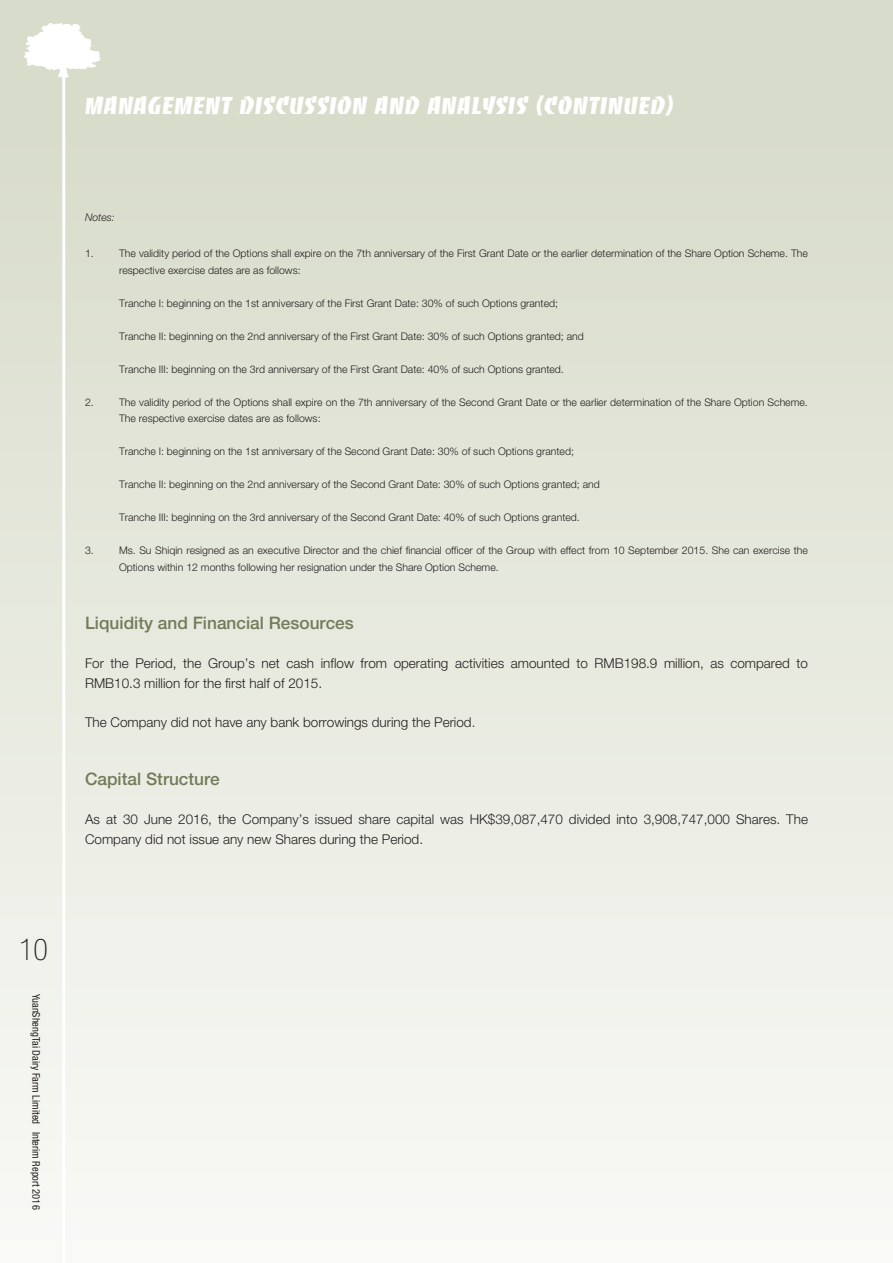
<style>
.page{position:relative;width:893px;height:1263px;background:#fff}
.page>*{position:absolute;margin:0;border:0;box-sizing:border-box;transform-origin:0 0}
.t1{font:100 condensed 30px "Helvetica Neue LT Std";color:#231f20}
.t2{font:24px "Banco Std";color:#fff}
._01_H1{font:500 17.25px "Helvetica Neue LT Std";color:#727b59}
._00_Body_Text{font:300 13.5px/19.5px "Helvetica Neue LT Std";color:#231f20}
._06_Notes{font:300 10.5px/16.5px "Helvetica Neue LT Std";color:#231f20}
.t3{font:condensed 10.5px "Helvetica Neue LT Std";color:#231f20}
._06_Notes-2{font:italic 300 10.5px "Helvetica Neue LT Std";color:#231f20}
</style>
<div class="page">
<div style="left:0;top:0;width:893px;height:1263px;background:linear-gradient(to bottom,#d5d9c6,#f9f9f7)"></div>
<hr style="left:62px;top:78px;width:3px;height:1185px;background:#fff">
<svg style="left:25px;top:23px;width:75px;height:55px"></svg>
<h2 class="t2" style="left:85px;top:92px;width:591px">MANAGEMENT DISCUSSION AND ANALYSIS (CONTINUED)</h2>
<h1 class="t1" style="left:19px;top:932px;width:30px">10</h1>
<p class="t3" style="left:42px;top:994px;width:217px;rotate:90deg">YuanShengTai Dairy Farm Limited Interim Report 2016</p>
<p class="_06_Notes-2" style="left:85px;top:211px;width:31px">Notes:</p>
<p class="_06_Notes" style="left:85px;top:245px;width:10px">1.</p>
<p class="_06_Notes" style="left:119px;top:245px;width:690px">The validity period of the Options shall expire on the 7th anniversary of the First Grant Date or the earlier determination of the Share Option Scheme. The respective exercise dates are as follows:</p>
<p class="_06_Notes" style="left:119px;top:295px;width:440px">Tranche I: beginning on the 1st anniversary of the First Grant Date: 30% of such Options granted;</p>
<p class="_06_Notes" style="left:119px;top:328px;width:466px">Tranche II: beginning on the 2nd anniversary of the First Grant Date: 30% of such Options granted; and</p>
<p class="_06_Notes" style="left:119px;top:361px;width:446px">Tranche III: beginning on the 3rd anniversary of the First Grant Date: 40% of such Options granted.</p>
<p class="_06_Notes" style="left:85px;top:394px;width:10px">2.</p>
<p class="_06_Notes" style="left:119px;top:394px;width:690px">The validity period of the Options shall expire on the 7th anniversary of the Second Grant Date or the earlier determination of the Share Option Scheme.<br>The respective exercise dates are as follows:</p>
<p class="_06_Notes" style="left:119px;top:443px;width:456px">Tranche I: beginning on the 1st anniversary of the Second Grant Date: 30% of such Options granted;</p>
<p class="_06_Notes" style="left:119px;top:476px;width:482px">Tranche II: beginning on the 2nd anniversary of the Second Grant Date: 30% of such Options granted; and</p>
<p class="_06_Notes" style="left:119px;top:509px;width:462px">Tranche III: beginning on the 3rd anniversary of the Second Grant Date: 40% of such Options granted.</p>
<p class="_06_Notes" style="left:85px;top:542px;width:10px">3.</p>
<p class="_06_Notes" style="left:119px;top:542px;width:690px">Ms. Su Shiqin resigned as an executive Director and the chief financial officer of the Group with effect from 10 September 2015. She can exercise the<br>Options within 12 months following her resignation under the Share Option Scheme.</p>
<p class="_01_H1" style="left:85px;top:613px;width:270px">Liquidity and Financial Resources</p>
<p class="_00_Body_Text" style="left:85px;top:653px;width:724px">For the Period, the Group’s net cash inflow from operating activities amounted to RMB198.9 million, as compared to<br>RMB10.3 million for the first half of 2015.</p>
<p class="_00_Body_Text" style="left:85px;top:712px;width:392px">The Company did not have any bank borrowings during the Period.</p>
<p class="_01_H1" style="left:85px;top:769px;width:136px">Capital Structure</p>
<p class="_00_Body_Text" style="left:85px;top:809px;width:724px">As at 30 June 2016, the Company’s issued share capital was HK$39,087,470 divided into 3,908,747,000 Shares. The<br>Company did not issue any new Shares during the Period.</p>
</div>
